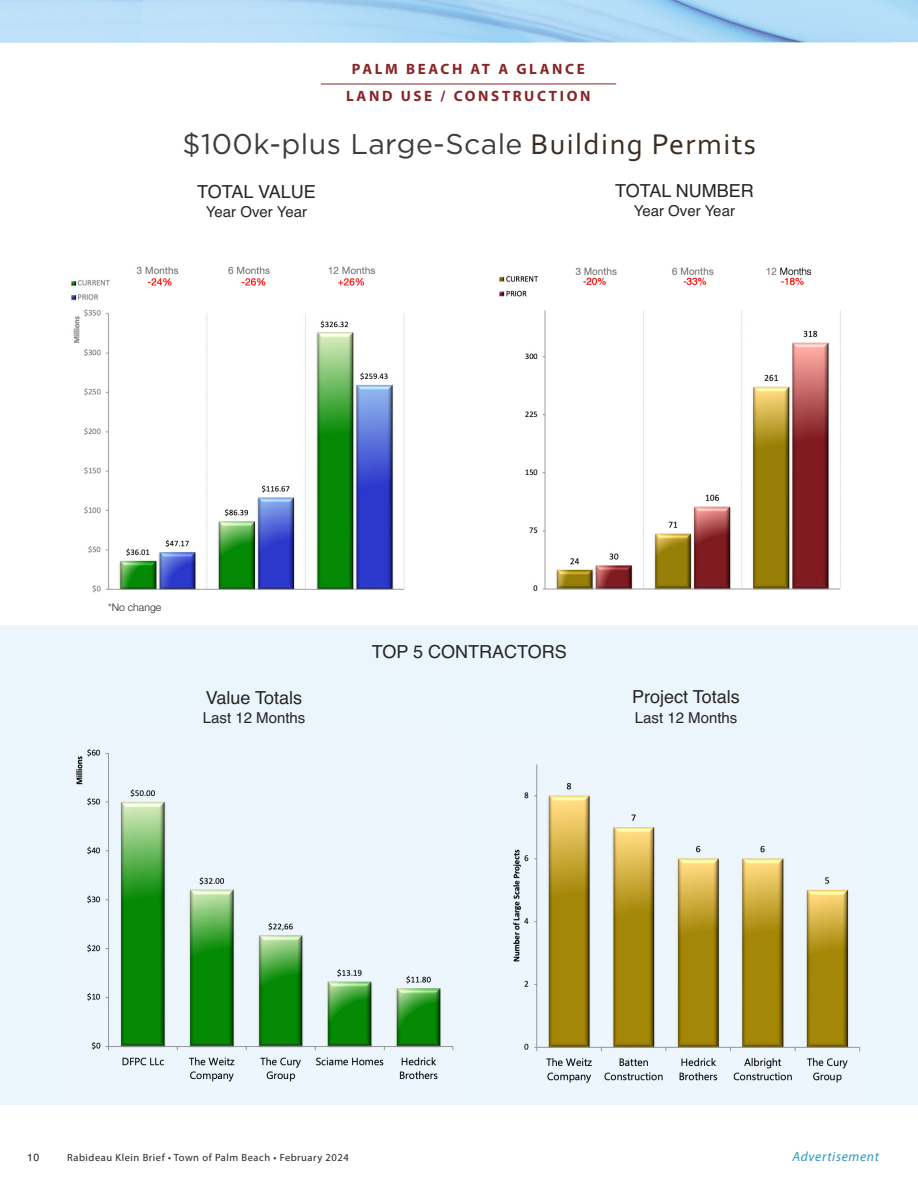
<style>
.page{position:relative;width:918px;height:1188px;background:#fff}
.page>*{position:absolute;margin:0;border:0;box-sizing:border-box;transform-origin:0 0}
.t1{font:28.5px "Gotham";letter-spacing:.015em;color:#3d3c3c}
.t2{font:18px "Helvetica";color:#272627}
.t3{font:15px "Helvetica";color:#272627}
.t4{font:700 15px/27px "Myriad Pro";letter-spacing:.175em;color:#892427;text-align:center}
.t5{font:italic 13.5px "Myriad Pro";letter-spacing:.05em;color:#2d97be}
.t6{font:10.5px "Myriad Pro";letter-spacing:.05em;color:#272627}
.t7{font:300 10.5px "Helvetica Neue";color:#272627}
.t8{font:10.5px "Helvetica";color:#272627}
.s1{font-family:"Corbel";font-size:30px;color:#3b2d22}
</style>
<div class="page">
<img style="left:0;top:0;width:918px;height:43px">
<div style="left:0;top:626px;width:918px;height:479px;background:#ebf5fc"></div>
<img style="left:513px;top:764px;width:348px;height:319px">
<img style="left:76px;top:748px;width:378px;height:334px">
<img style="left:71px;top:266px;width:334px;height:327px">
<img style="left:499px;top:267px;width:342px;height:324px">
<hr style="left:321px;top:84px;width:295px;height:1px;background:#892427">
<p class="t4" style="left:346px;top:57px;width:246px">PALM BEACH AT A GLANCE<br>LAND USE / CONSTRUCTION</p>
<h1 class="t1" style="left:183px;top:134px;width:575px">$100k-plus Large-Scale <span class="s1">Building Permits</span></h1>
<p class="t2" style="left:197px;top:181px;width:120px">TOTAL VALUE</p>
<p class="t3" style="left:206px;top:203px;width:103px">Year Over Year</p>
<p class="t2" style="left:615px;top:180px;width:140px">TOTAL NUMBER</p>
<p class="t3" style="left:634px;top:202px;width:103px">Year Over Year</p>
<p class="t7" style="left:108px;top:599px;width:55px">*No change</p>
<p class="t2" style="left:206px;top:687px;width:98px">Value Totals</p>
<p class="t3" style="left:203px;top:709px;width:104px">Last 12 Months</p>
<p class="t2" style="left:372px;top:641px;width:197px">TOP 5 CONTRACTORS</p>
<p class="t2" style="left:632px;top:687px;width:109px">Project Totals</p>
<p class="t3" style="left:635px;top:709px;width:104px">Last 12 Months</p>
<p class="t8" style="left:27px;top:1151px;width:14px">10</p>
<p class="t6" style="left:67px;top:1153px;width:283px">Rabideau Klein Brief • Town of Palm Beach • February 2024</p>
<p class="t5" style="left:793px;top:1151px;width:88px">Advertisement</p>
</div>
